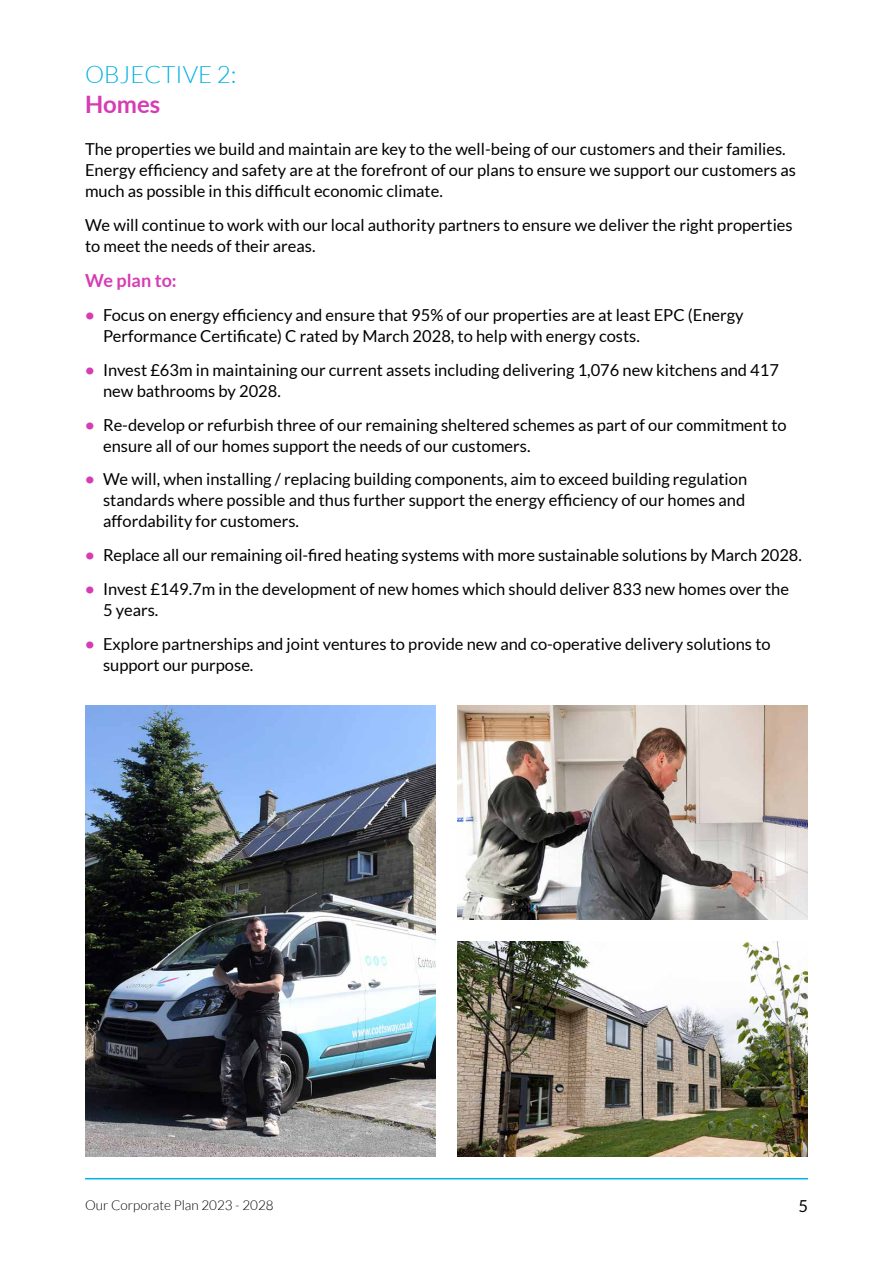
<style>
.page{position:relative;width:893px;height:1263px;background:#fff}
.page>*{position:absolute;margin:0;border:0;box-sizing:border-box;transform-origin:0 0}
.t1{font:300 24px "Lato";color:#00b2e2}
.t2{font:700 24px "Lato";color:#d63cb3}
.t3{font:700 18px "Lato";color:#d63cb3}
.t4{font:16.5px/21px "Lato";color:#000}
.t5{font:300 13.5px "Lato";color:#000}
.s1{font-weight:700;color:#d63cb3}
</style>
<div class="page">
<hr style="left:85px;top:1178px;width:723px;height:1px;background:#00b2e2">
<img style="left:85px;top:705px;width:351px;height:452px">
<img style="left:457px;top:941px;width:351px;height:216px">
<img style="left:457px;top:705px;width:351px;height:215px">
<h1 class="t1" style="left:85px;top:62px;width:153px">OBJECTIVE 2:</h1>
<h1 class="t2" style="left:85px;top:91px;width:77px">Homes</h1>
<p class="t4" style="left:85px;top:139px;width:712px">The properties we build and maintain are key to the well-being of our customers and their families.<br>Energy efficiency and safety are at the forefront of our plans to ensure we support our customers as much as possible in this difficult economic climate.</p>
<p class="t4" style="left:85px;top:215px;width:709px">We will continue to work with our local authority partners to ensure we deliver the right properties to meet the needs of their areas.</p>
<p class="t3" style="left:85px;top:271px;width:93px">We plan to:</p>
<p class="t4" style="left:103px;top:305px;width:642px;text-indent:-18px"><span class="s1">•</span> Focus on energy efficiency and ensure that 95% of our properties are at least EPC (Energy<br>Performance Certificate) C rated by March 2028, to help with energy costs.</p>
<p class="t4" style="left:103px;top:359px;width:677px;text-indent:-18px"><span class="s1">•</span> Invest £63m in maintaining our current assets including delivering 1,076 new kitchens and 417 new bathrooms by 2028.</p>
<p class="t4" style="left:103px;top:414px;width:685px;text-indent:-18px"><span class="s1">•</span> Re-develop or refurbish three of our remaining sheltered schemes as part of our commitment to ensure all of our homes support the needs of our customers.</p>
<p class="t4" style="left:103px;top:469px;width:646px;text-align:justify;text-indent:-18px"><span class="s1">•</span> We will, when installing / replacing building components, aim to exceed building regulation standards where possible and thus further support the energy efficiency of our homes and affordability for customers.</p>
<p class="t4" style="left:85px;top:545px;width:718px"><span class="s1">•</span> Replace all our remaining oil-fired heating systems with more sustainable solutions by March 2028.</p>
<p class="t4" style="left:103px;top:578px;width:687px;text-indent:-18px"><span class="s1">•</span> Invest £149.7m in the development of new homes which should deliver 833 new homes over the<br>5 years.</p>
<p class="t4" style="left:103px;top:633px;width:669px;text-indent:-18px"><span class="s1">•</span> Explore partnerships and joint ventures to provide new and co-operative delivery solutions to support our purpose.</p>
<p class="t5" style="left:85px;top:1198px;width:190px">Our Corporate Plan 2023 - 2028</p>
<p class="t4" style="left:798px;top:1196px;width:11px">5</p>
</div>
